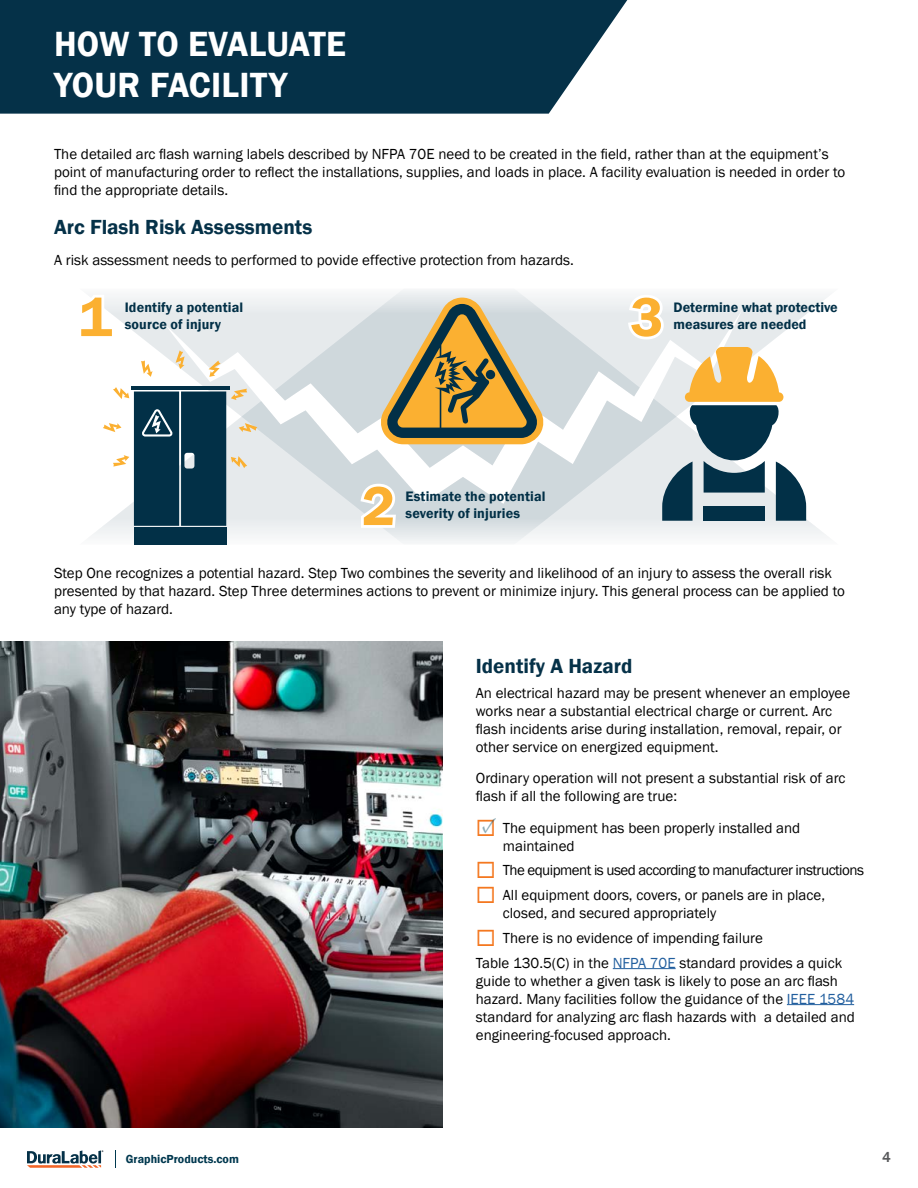
<style>
.page{position:relative;width:918px;height:1188px;background:#fff}
.page>*{position:absolute;margin:0;border:0;box-sizing:border-box;transform-origin:0 0}
.t1{font:600 36px/40.5px "Franklin Gothic";letter-spacing:.01em;color:#fff}
.t2{font:22.5px "Minion Pro";color:#1d596f}
.t3{font:600 21px "Franklin Gothic";color:#053148}
.t4{font:15px/18px "Franklin Gothic";color:#000}
.t5{font:15px/24.8px "Franklin Gothic";letter-spacing:-.035em;color:#000}
.t6{font:500 15px "Franklin Gothic";color:#58595b}
.t7{font:600 14.1px/17px "Franklin Gothic";letter-spacing:.01em;color:#023047}
.t8{font:600 12px "Franklin Gothic";color:#00384f}
.s1{color:#215e9e}
</style>
<div class="page">
<img style="left:0;top:642px;width:442px;height:486px">
<hr style="left:613px;top:968px;width:63px;height:1px;background:#215e9e">
<hr style="left:787px;top:1004px;width:67px;height:1px;background:#215e9e">
<svg style="left:92px;top:290px;width:736px;height:255px"></svg>
<div style="left:134px;top:528px;width:92px;height:17px;background:#023047"></div>
<hr style="left:131px;top:386px;width:99px;height:4px;background:#023047">
<svg style="left:141px;top:361px;width:12px;height:16px"></svg>
<svg style="left:176px;top:350px;width:9px;height:19px"></svg>
<svg style="left:209px;top:361px;width:12px;height:16px"></svg>
<svg style="left:103px;top:387px;width:154px;height:139px"></svg>
<svg style="left:81px;top:295px;width:34px;height:44px"></svg>
<svg style="left:380px;top:298px;width:164px;height:146px;background:#b1a074"></svg>
<svg style="left:360px;top:484px;width:36px;height:44px"></svg>
<svg style="left:662px;top:347px;width:144px;height:174px"></svg>
<svg style="left:628px;top:295px;width:36px;height:44px"></svg>
<svg style="left:0;top:0;width:628px;height:114px;background:#153e54"></svg>
<svg style="left:27px;top:1150px;width:76px;height:18px"></svg>
<h1 class="t1" style="left:54px;top:25px;width:294px">HOW TO EVALUATE<br>YOUR FACILITY</h1>
<p class="t4" style="left:54px;top:145px;width:793px">The detailed arc flash warning labels described by NFPA 70E need to be created in the field, rather than at the equipment’s point of manufacturing order to reflect the installations, supplies, and loads in place. A facility evaluation is needed in order to find the appropriate details.</p>
<h3 class="t3" style="left:54px;top:214px;width:260px">Arc Flash Risk Assessments</h3>
<p class="t4" style="left:54px;top:252px;width:521px">A risk assessment needs to performed to povide effective protection from hazards.</p>
<p class="t7" style="left:125px;top:299px;width:120px">Identify a potential source of injury</p>
<p class="t7" style="left:406px;top:488px;width:142px">Estimate the potential severity of injuries</p>
<p class="t7" style="left:674px;top:299px;width:166px">Determine what protective measures are needed</p>
<p class="t4" style="left:54px;top:564px;width:792px">Step One recognizes a potential hazard. Step Two combines the severity and likelihood of an injury to assess the overall risk presented by that hazard. Step Three determines actions to prevent or minimize injury. This general process can be applied to any type of hazard.</p>
<h3 class="t3" style="left:476px;top:653px;width:158px">Identify A Hazard</h3>
<p class="t4" style="left:476px;top:684px;width:376px">An electrical hazard may be present whenever an employee works near a substantial electrical charge or current. Arc flash incidents arise during installation, removal, repair, or other service on energized equipment.</p>
<p class="t4" style="left:476px;top:769px;width:371px">Ordinary operation will not present a substantial risk of arc flash if all the following are true:</p>
<p class="t4" style="left:503px;top:819px;width:299px">The equipment has been properly installed and maintained</p>
<p class="t5" style="left:503px;top:858px;width:363px">The equipment is used according to manufacturer instructions<br>All equipment doors, covers, or panels are in place,</p>
<p class="t4" style="left:503px;top:904px;width:215px">closed, and secured appropriately</p>
<p class="t4" style="left:503px;top:929px;width:262px">There is no evidence of impending failure</p>
<p class="t4" style="left:476px;top:954px;width:368px">Table 130.5(C) in the <span class="s1">NFPA 70E</span> standard provides a quick</p>
<p class="t4" style="left:476px;top:972px;width:381px">guide to whether a given task is likely to pose an arc flash hazard. Many facilities follow the guidance of the <span class="s1">IEEE 1584 </span>standard for analyzing arc flash hazards with a detailed and engineering-focused approach.</p>
<h2 class="t2" style="left:481px;top:810px;width:17px">✓</h2>
<p class="t8" style="left:126px;top:1152px;width:115px">GraphicProducts.com</p>
<p class="t6" style="left:882px;top:1148px;width:10px">4</p>
</div>
